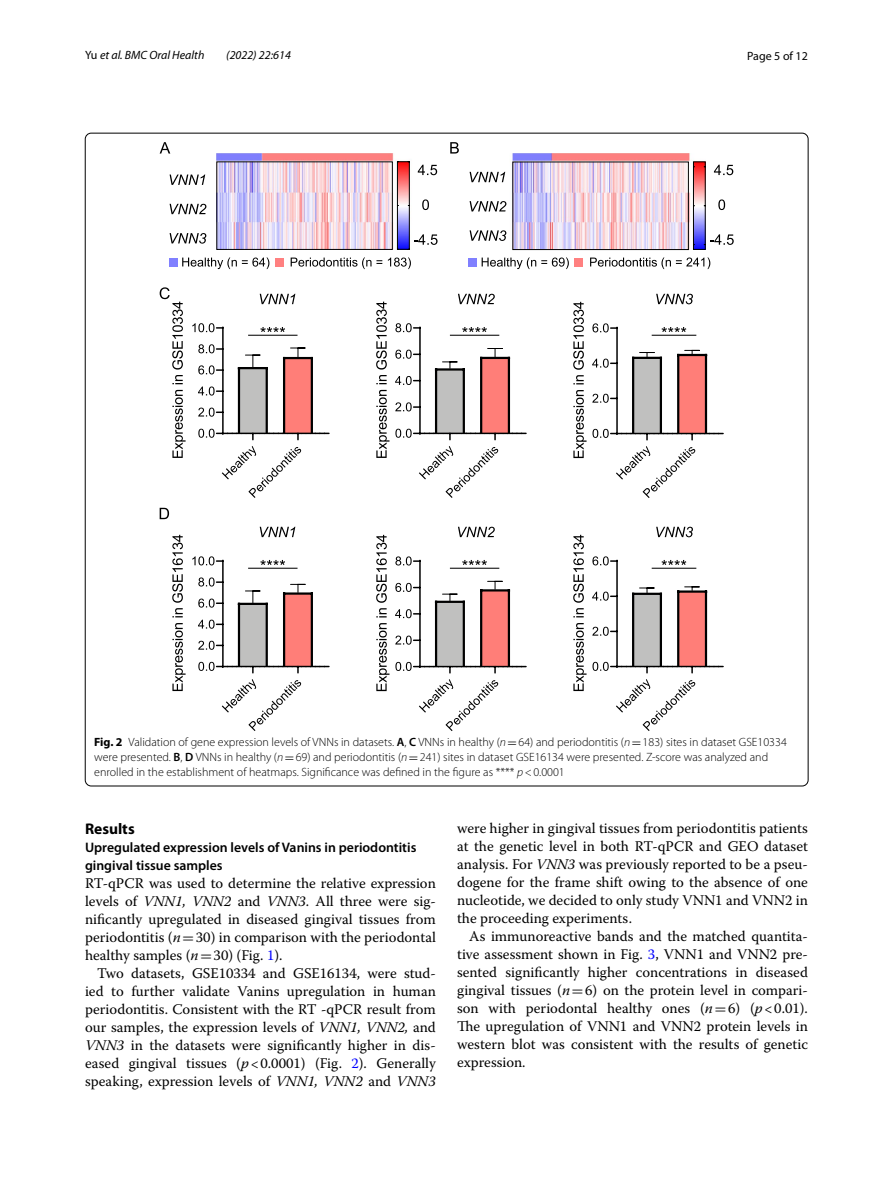
<style>
.page{position:relative;width:893px;height:1187px;background:#fff}
.page>*{position:absolute;margin:0;border:0;box-sizing:border-box;transform-origin:0 0}
.t1{font:700 15.45px "Myriad Pro";color:#000}
.t2{font:14.7px/18px "Warnock Pro";color:#000;text-align:justify}
.t3{font:600 13.8px/18px "Myriad Pro";color:#000}
.t4{font:300 12px/15px "Myriad Pro";color:#000}
.t5{font:italic 12px "Myriad Pro";color:#000}
.t6{font:12px "Myriad Pro";color:#000}
.s1{font-style:normal}
.s2{font-weight:700}
.s3{font-weight:600}
.s4{font-style:italic}
.s5{font-family:"MTSY";font-weight:400}
.s6{font-family:"MTSY"}
.s7{color:#00f}
</style>
<div class="page">
<img style="left:216px;top:153px;width:477px;height:81px">
<svg style="left:222px;top:446px;width:79px;height:52px"></svg>
<hr style="left:222px;top:432px;width:107px;height:2px;background:#000">
<hr style="left:222px;top:327px;width:2px;height:107px;background:#000">
<svg style="left:192px;top:323px;width:31px;height:9px"></svg>
<svg style="left:198px;top:344px;width:130px;height:95px"></svg>
<svg style="left:160px;top:287px;width:26px;height:171px"></svg>
<svg style="left:419px;top:446px;width:79px;height:52px"></svg>
<hr style="left:419px;top:432px;width:107px;height:2px;background:#000">
<hr style="left:419px;top:327px;width:2px;height:107px;background:#000">
<svg style="left:395px;top:323px;width:25px;height:9px"></svg>
<svg style="left:395px;top:348px;width:130px;height:91px"></svg>
<svg style="left:376px;top:301px;width:13px;height:157px"></svg>
<hr style="left:616px;top:433px;width:107px;height:1px;background:#000">
<svg style="left:260px;top:327px;width:25px;height:5px"></svg>
<hr style="left:248px;top:335px;width:49px;height:1px;background:#000">
<svg style="left:462px;top:327px;width:25px;height:5px"></svg>
<hr style="left:450px;top:335px;width:49px;height:1px;background:#000">
<svg style="left:260px;top:294px;width:35px;height:10px"></svg>
<svg style="left:458px;top:294px;width:37px;height:10px"></svg>
<svg style="left:573px;top:294px;width:149px;height:204px"></svg>
<svg style="left:160px;top:507px;width:9px;height:12px"></svg>
<svg style="left:222px;top:679px;width:79px;height:52px"></svg>
<hr style="left:222px;top:665px;width:107px;height:2px;background:#000">
<hr style="left:222px;top:560px;width:2px;height:107px;background:#000">
<svg style="left:192px;top:556px;width:31px;height:9px"></svg>
<svg style="left:198px;top:577px;width:130px;height:95px"></svg>
<svg style="left:172px;top:534px;width:14px;height:157px"></svg>
<svg style="left:419px;top:679px;width:79px;height:52px"></svg>
<hr style="left:419px;top:665px;width:107px;height:2px;background:#000">
<hr style="left:419px;top:560px;width:2px;height:107px;background:#000">
<svg style="left:395px;top:556px;width:25px;height:9px"></svg>
<svg style="left:395px;top:580px;width:130px;height:93px"></svg>
<svg style="left:376px;top:535px;width:13px;height:156px"></svg>
<hr style="left:616px;top:665px;width:107px;height:2px;background:#000">
<svg style="left:260px;top:560px;width:25px;height:5px"></svg>
<hr style="left:248px;top:567px;width:49px;height:1px;background:#000">
<svg style="left:462px;top:560px;width:25px;height:5px"></svg>
<hr style="left:450px;top:567px;width:49px;height:1px;background:#000">
<svg style="left:260px;top:526px;width:35px;height:11px"></svg>
<svg style="left:458px;top:526px;width:37px;height:11px"></svg>
<svg style="left:573px;top:526px;width:149px;height:205px"></svg>
<svg style="left:291px;top:257px;width:120px;height:12px"></svg>
<div style="left:169px;top:257px;width:9px;height:9px;background:#8080ff"></div>
<div style="left:275px;top:257px;width:8px;height:9px;background:#ff8080"></div>
<svg style="left:182px;top:257px;width:87px;height:12px"></svg>
<svg style="left:216px;top:161px;width:222px;height:89px"></svg>
<svg style="left:170px;top:174px;width:35px;height:11px"></svg>
<svg style="left:170px;top:204px;width:36px;height:10px"></svg>
<svg style="left:170px;top:233px;width:36px;height:10px"></svg>
<svg style="left:512px;top:161px;width:222px;height:89px"></svg>
<svg style="left:470px;top:172px;width:35px;height:10px"></svg>
<svg style="left:470px;top:201px;width:36px;height:10px"></svg>
<svg style="left:470px;top:230px;width:36px;height:11px"></svg>
<svg style="left:160px;top:142px;width:10px;height:11px"></svg>
<svg style="left:450px;top:142px;width:9px;height:11px"></svg>
<svg style="left:590px;top:257px;width:120px;height:12px"></svg>
<div style="left:468px;top:257px;width:9px;height:9px;background:#8080ff"></div>
<div style="left:574px;top:257px;width:9px;height:9px;background:#ff8080"></div>
<svg style="left:482px;top:257px;width:87px;height:12px"></svg>
<p class="t5" style="left:85px;top:48px;width:121px"><span class="s1">Yu</span> et al. BMC Oral Health</p>
<p class="t5" style="left:226px;top:48px;width:66px">(2022) 22:614</p>
<p class="t6" style="left:747px;top:48px;width:62px">Page 5 of 12</p>
<p class="t4" style="left:94px;top:735px;width:694px"><span class="s2">Fig. 2</span> Validation of gene expression levels of VNNs in datasets. <span class="s3">A</span>, <span class="s3">C</span> VNNs in healthy (<span class="s4">n</span><span class="s5">=</span>64) and periodontitis (<span class="s4">n</span><span class="s5">=</span>183) sites in dataset GSE10334 were presented. <span class="s3">B</span>, <span class="s3">D</span> VNNs in healthy (<span class="s4">n</span><span class="s5">=</span>69) and periodontitis (<span class="s4">n</span><span class="s5">=</span>241) sites in dataset GSE16134 were presented. Z-score was analyzed and enrolled in the establishment of heatmaps. Significance was defined in the figure as **** <span class="s4">p</span>&lt;0.0001</p>
<p class="t1" style="left:85px;top:818px;width:51px">Results</p>
<p class="t3" style="left:85px;top:837px;width:333px">Upregulated expression levels of Vanins in periodontitis gingival tissue samples</p>
<p class="t2" style="left:85px;top:873px;width:352px">RT-qPCR was used to determine the relative expression levels of <span class="s4">VNN1, VNN2</span> and <span class="s4">VNN3</span>. All three were sig&shy;nificantly upregulated in diseased gingival tissues from periodontitis (<span class="s4">n</span><span class="s6">=</span>30) in comparison with the periodontal healthy samples (<span class="s4">n</span><span class="s6">=</span>30) (Fig. <span class="s7">1</span>).</p>
<p class="t2" style="left:85px;top:963px;width:352px;text-indent:12px">Two datasets, GSE10334 and GSE16134, were stud&shy;ied to further validate Vanins upregulation in human periodontitis. Consistent with the RT -qPCR result from our samples, the expression levels of <span class="s4">VNN1, VNN2,</span> and <span class="s4">VNN3</span> in the datasets were significantly higher in dis&shy;eased gingival tissues (<span class="s4">p</span>&lt;0.0001) (Fig. <span class="s7">2</span>). Generally speaking, expression levels of <span class="s4">VNN1, VNN2</span> and <span class="s4">VNN3</span></p>
<p class="t2" style="left:457px;top:819px;width:352px">were higher in gingival tissues from periodontitis patients at the genetic level in both RT-qPCR and GEO dataset analysis. For <span class="s4">VNN3</span> was previously reported to be a pseu&shy;dogene for the frame shift owing to the absence of one nucleotide, we decided to only study VNN1 and VNN2 in the proceeding experiments.</p>
<p class="t2" style="left:457px;top:927px;width:352px;text-indent:12px">As immunoreactive bands and the matched quantita&shy;tive assessment shown in Fig. <span class="s7">3</span>, VNN1 and VNN2 pre&shy;sented significantly higher concentrations in diseased gingival tissues (<span class="s4">n</span><span class="s6">=</span>6) on the protein level in compari&shy;son with periodontal healthy ones (<span class="s4">n</span><span class="s6">=</span>6) (<span class="s4">p</span>&lt;0.01).<br>The upregulation of VNN1 and VNN2 protein levels in western blot was consistent with the results of genetic expression.</p>
</div>
